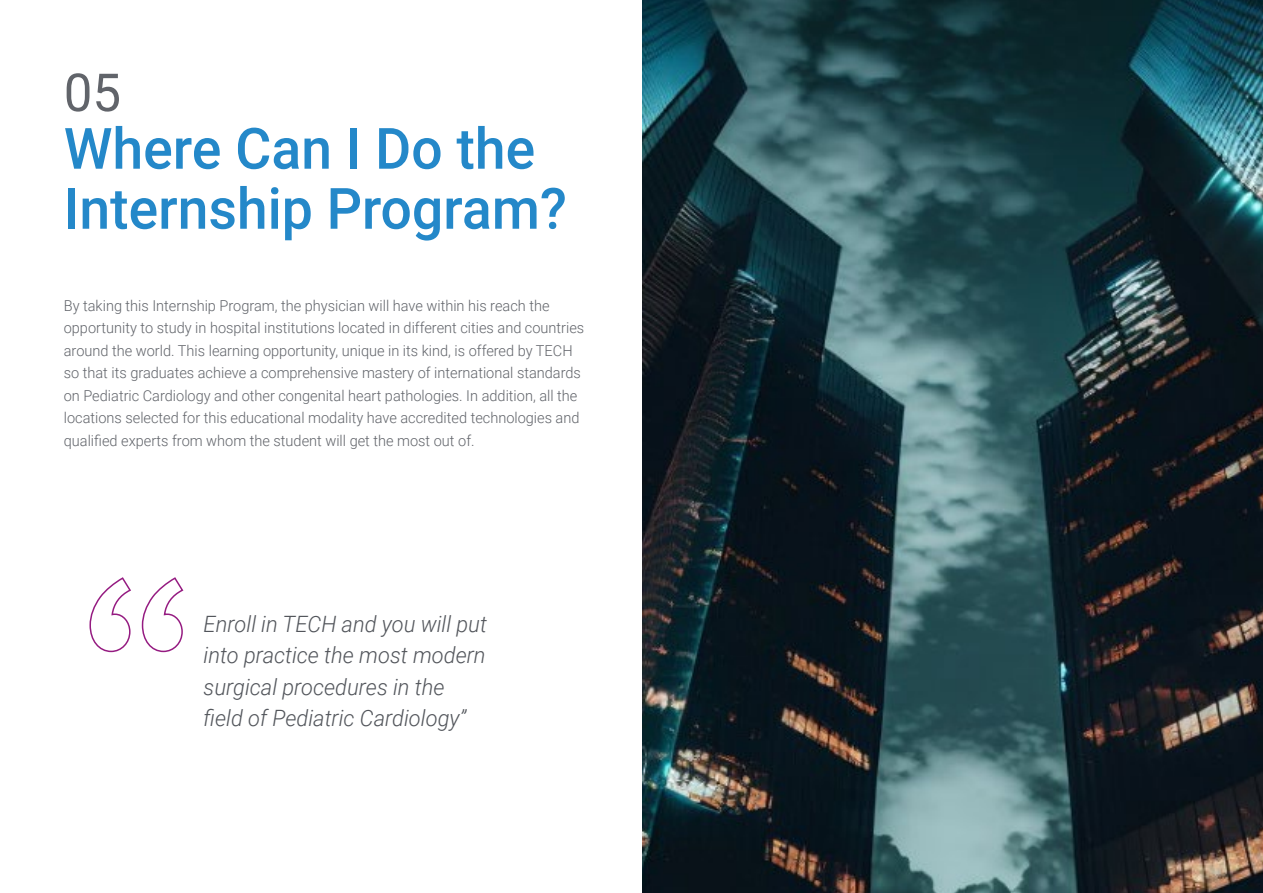
<style>
.page{position:relative;width:1263px;height:893px;background:#fff}
.page>*{position:absolute;margin:0;border:0;box-sizing:border-box;transform-origin:0 0}
.t1{font:500 57px/60px "Roboto";color:#2488c9}
.t2{font:52.5px "Roboto";color:#61646a}
.t3{font:italic 300 22.5px/31.5px "Roboto";color:#52555b}
.t4{font:300 15px/22.5px "Roboto";color:#61646a}
</style>
<div class="page">
<svg style="left:89px;top:577px;width:95px;height:76px"></svg>
<img style="left:642px;top:0;width:621px;height:893px">
<h2 class="t2" style="left:64px;top:56px;width:59px">05</h2>
<h1 class="t1" style="left:64px;top:116px;width:504px">Where Can I Do the<br>Internship Program?</h1>
<p class="t4" style="left:64px;top:293px;width:522px">By taking this Internship Program, the physician will have within his reach the opportunity to study in hospital institutions located in different cities and countries around the world. This learning opportunity, unique in its kind, is offered by TECH so that its graduates achieve a comprehensive mastery of international standards on Pediatric Cardiology and other congenital heart pathologies. In addition, all the locations selected for this educational modality have accredited technologies and qualified experts from whom the student will get the most out of.</p>
<h3 class="t3" style="left:204px;top:607px;width:285px">Enroll in TECH and you will put into practice the most modern surgical procedures in the field of Pediatric Cardiology”</h3>
</div>
